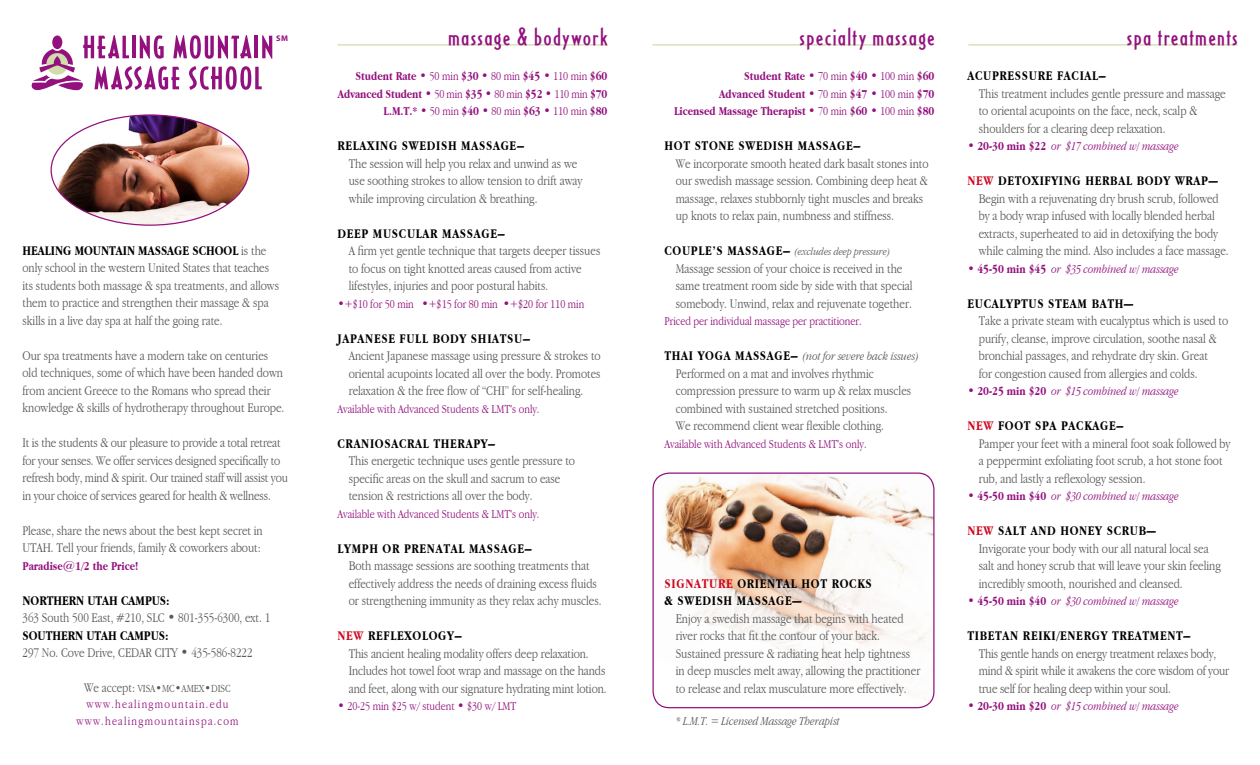
<style>
.page{position:relative;width:1260px;height:765px;background:#fff}
.page>*{position:absolute;margin:0;border:0;box-sizing:border-box;transform-origin:0 0}
.t1{font:26.25px "Casablanca RR Cond";letter-spacing:.075em;color:#93117e}
.t2{font:300 condensed 13.75px/17.5px "Garamond";color:#58585a}
.t3{font:700 condensed 13.75px/17.5px "Garamond";letter-spacing:.05em;color:#000}
.t4{font:700 condensed 13.75px "Garamond";color:#000}
.t5{font:700 condensed 12.5px/17.5px "Garamond";color:#93117e;text-align:right}
.t6{font:300 condensed 12.5px "Garamond";color:#93117e}
.t7{font:italic 300 condensed 12.5px "Garamond";color:#93117e}
.t8{font:italic 300 condensed 12.5px "Garamond";color:#58585a}
.t9{font:300 condensed 12.5px/16.2px "Garamond";letter-spacing:.1em;color:#93117e;text-align:center}
.t10{font:italic 300 condensed 11.25px "Garamond";color:#58585a}
.t11{font:300 condensed 11.25px "Garamond";color:#58585a}
.t12{font:700 8.25px "Myriad Pro";color:#93117e}
.s1{font-weight:700;color:#000}
.s2{font-size:13.75px}
.s3{font-weight:300}
.s4{font-weight:700;color:#cd071e}
.s5{font-weight:700;font-style:normal;font-size:13.75px;color:#000}
.s6{color:#cd071e}
.s7{font-style:normal}
.s8{font-weight:700;font-style:normal}
</style>
<div class="page">
<hr style="left:652px;top:44px;width:270px;height:2px;background:#d0dca9">
<img style="left:653px;top:474px;width:280px;height:234px">
<div style="left:653px;top:472px;width:282px;height:236px;border:1px solid #93117e;border-radius:16px"></div>
<hr style="left:968px;top:44px;width:270px;height:2px;background:#d0dca9">
<hr style="left:338px;top:44px;width:269px;height:2px;background:#d0dca9">
<img style="left:51px;top:116px;width:198px;height:109px">
<svg style="left:31px;top:35px;width:241px;height:55px"></svg>
<p class="t12" style="left:276px;top:33px;width:14px">SM</p>
<p class="t2" style="left:22px;top:242px;width:258px"><span class="s1">HEALING MOUNTAIN MASSAGE SCHOOL</span> is the only school in the western United States that teaches its students both massage &amp; spa treatments, and allows them to practice and strengthen their massage &amp; spa skills in a live day spa at half the going rate.</p>
<p class="t2" style="left:22px;top:347px;width:263px">Our spa treatments have a modern take on centuries old techniques, some of which have been handed down from ancient Greece to the Romans who spread their knowledge &amp; skills of hydrotherapy throughout Europe.</p>
<p class="t2" style="left:22px;top:434px;width:267px">It is the students &amp; our pleasure to provide a total retreat for your senses. We offer services designed specifically to refresh body, mind &amp; spirit. Our trained staff will assist you in your choice of services geared for health &amp; wellness.</p>
<p class="t2" style="left:22px;top:522px;width:242px">Please, share the news about the best kept secret in<br>UTAH. Tell your friends, family &amp; coworkers about:</p>
<p class="t5" style="left:22px;top:557px;width:117px">Paradise@1/2 the Price!</p>
<p class="t4" style="left:22px;top:593px;width:149px">NORTHERN UTAH CAMPUS:</p>
<p class="t2" style="left:22px;top:609px;width:249px">363 South 500 East, #210, SLC • 801-355-6300, ext. 1</p>
<p class="t4" style="left:22px;top:628px;width:148px">SOUTHERN UTAH CAMPUS:</p>
<p class="t2" style="left:22px;top:644px;width:232px">297 No. Cove Drive, CEDAR CITY • 435-586-8222</p>
<p class="t11" style="left:84px;top:682px;width:148px"><span class="s2">We accept:</span> VISA•MC•AMEX•DISC</p>
<p class="t9" style="left:76px;top:696px;width:164px">www.healingmountain.edu www.healingmountainspa.com</p>
<h1 class="t1" style="left:449px;top:23px;width:160px">massage &amp; bodywork</h1>
<p class="t5" style="left:338px;top:67px;width:271px">Student Rate <span class="s3">• 50 min</span> $30 <span class="s3">• 80 min</span> $45 <span class="s3">• 110 min</span> $60<br>Advanced Student <span class="s3">• 50 min</span> $35 <span class="s3">• 80 min</span> $52 <span class="s3">• 110 min</span> $70<br>L.M.T.* <span class="s3">• 50 min</span> $40 <span class="s3">• 80 min</span> $63 <span class="s3">• 110 min</span> $80</p>
<p class="t3" style="left:338px;top:137px;width:188px">RELAXING SWEDISH MASSAGE–</p>
<p class="t2" style="left:349px;top:155px;width:235px">The session will help you relax and unwind as we use soothing strokes to allow tension to drift away while improving circulation &amp; breathing.</p>
<p class="t3" style="left:338px;top:225px;width:169px">DEEP MUSCULAR MASSAGE–</p>
<p class="t2" style="left:349px;top:242px;width:253px">A firm yet gentle technique that targets deeper tissues to focus on tight knotted areas caused from active lifestyles, injuries and poor postural habits.</p>
<p class="t6" style="left:338px;top:297px;width:248px">•+$10 for 50 min •+$15 for 80 min •+$20 for 110 min</p>
<p class="t3" style="left:338px;top:330px;width:194px">JAPANESE FULL BODY SHIATSU–</p>
<p class="t2" style="left:349px;top:347px;width:254px;text-align:justify">Ancient Japanese massage using pressure &amp; strokes to oriental acupoints located all over the body. Promotes relaxation &amp; the free flow of “CHI” for self-healing.</p>
<p class="t6" style="left:338px;top:402px;width:203px">Available with Advanced Students &amp; LMT's only.</p>
<p class="t3" style="left:338px;top:435px;width:159px">CRANIOSACRAL THERAPY–</p>
<p class="t2" style="left:349px;top:452px;width:228px">This energetic technique uses gentle pressure to specific areas on the skull and sacrum to ease tension &amp; restrictions all over the body.</p>
<p class="t6" style="left:338px;top:507px;width:203px">Available with Advanced Students &amp; LMT's only.</p>
<p class="t3" style="left:338px;top:540px;width:196px">LYMPH OR PRENATAL MASSAGE–</p>
<p class="t2" style="left:349px;top:557px;width:254px">Both massage sessions are soothing treatments that effectively address the needs of draining excess fluids or strengthening immunity as they relax achy muscles.</p>
<p class="t2" style="left:349px;top:627px;width:259px;text-indent:-11px"><span class="s4">NEW</span> <span class="s1">REFLEXOLOGY–<br></span>This ancient healing modality offers deep relaxation.<br>Includes hot towel foot wrap and massage on the hands and feet, along with our signature hydrating mint lotion.</p>
<p class="t6" style="left:338px;top:699px;width:180px">• 20-25 min $25 w/ student • $30 w/ LMT</p>
<h1 class="t1" style="left:800px;top:23px;width:136px">specialty massage</h1>
<p class="t5" style="left:674px;top:67px;width:262px">Student Rate <span class="s3">• 70 min</span> $40 <span class="s3">• 100 min</span> $60<br>Advanced Student <span class="s3">• 70 min</span> $47 <span class="s3">• 100 min</span> $70<br>Licensed Massage Therapist <span class="s3">• 70 min</span> $60 <span class="s3">• 100 min</span> $80</p>
<p class="t3" style="left:665px;top:137px;width:197px">HOT STONE SWEDISH MASSAGE–</p>
<p class="t2" style="left:676px;top:155px;width:254px">We incorporate smooth heated dark basalt stones into our swedish massage session. Combining deep heat &amp; massage, relaxes stubbornly tight muscles and breaks up knots to relax pain, numbness and stiffness.</p>
<p class="t10" style="left:665px;top:245px;width:227px"><span class="s5">COUPLE’S MASSAGE–</span> (excludes deep pressure)</p>
<p class="t2" style="left:676px;top:260px;width:238px">Massage session of your choice is received in the same treatment room side by side with that special somebody. Unwind, relax and rejuvenate together.</p>
<p class="t6" style="left:665px;top:314px;width:199px">Priced per individual massage per practitioner.</p>
<p class="t8" style="left:665px;top:349px;width:256px"><span class="s5">THAI YOGA MASSAGE–</span> (not for severe back issues)</p>
<p class="t2" style="left:676px;top:365px;width:237px">Performed on a mat and involves rhythmic compression pressure to warm up &amp; relax muscles combined with sustained stretched positions.<br>We recommend client wear flexible clothing.</p>
<p class="t6" style="left:665px;top:437px;width:203px">Available with Advanced Students &amp; LMT's only.</p>
<p class="t3" style="left:665px;top:575px;width:209px"><span class="s6">SIGNATURE</span> ORIENTAL HOT ROCKS &amp; SWEDISH MASSAGE—</p>
<p class="t2" style="left:676px;top:610px;width:246px">Enjoy a swedish massage that begins with heated river rocks that fit the contour of your back.<br>Sustained pressure &amp; radiating heat help tightness in deep muscles melt away, allowing the practitioner to release and relax musculature more effectively.</p>
<p class="t8" style="left:676px;top:714px;width:166px">* L.M.T. = Licensed Massage Therapist</p>
<h1 class="t1" style="left:1127px;top:23px;width:112px">spa treatments</h1>
<p class="t3" style="left:968px;top:67px;width:140px">ACUPRESSURE FACIAL–</p>
<p class="t2" style="left:979px;top:85px;width:249px">This treatment includes gentle pressure and massage to oriental acupoints on the face, neck, scalp &amp; shoulders for a clearing deep relaxation.</p>
<p class="t7" style="left:968px;top:139px;width:213px"><span class="s7">•</span> <span class="s8">20-30 min $22</span> or $17 combined w/ massage</p>
<p class="t2" style="left:979px;top:172px;width:251px;text-indent:-11px"><span class="s4">NEW</span> <span class="s1">DETOXIFYING HERBAL BODY WRAP— </span>Begin with a rejuvenating dry brush scrub, followed by a body wrap infused with locally blended herbal extracts, superheated to aid in detoxifying the body while calming the mind. Also includes a face massage.</p>
<p class="t7" style="left:968px;top:262px;width:213px"><span class="s7">•</span> <span class="s8">45-50 min $45</span> or $35 combined w/ massage</p>
<p class="t3" style="left:968px;top:295px;width:167px">EUCALYPTUS STEAM BATH—</p>
<p class="t2" style="left:979px;top:312px;width:251px">Take a private steam with eucalyptus which is used to purify, cleanse, improve circulation, soothe nasal &amp; bronchial passages, and rehydrate dry skin. Great<br>for congestion caused from allergies and colds.</p>
<p class="t7" style="left:968px;top:384px;width:213px"><span class="s7">•</span> <span class="s8">20-25 min $20</span> or $15 combined w/ massage</p>
<p class="t2" style="left:979px;top:417px;width:253px;text-indent:-11px"><span class="s4">NEW</span> <span class="s1">FOOT SPA PACKAGE–<br></span>Pamper your feet with a mineral foot soak followed by a peppermint exfoliating foot scrub, a hot stone foot rub, and lastly a reflexology session.</p>
<p class="t7" style="left:968px;top:489px;width:213px"><span class="s7">•</span> <span class="s8">45-50 min $40</span> or $30 combined w/ massage</p>
<p class="t2" style="left:979px;top:522px;width:244px;text-indent:-11px"><span class="s4">NEW</span> <span class="s1">SALT AND HONEY SCRUB—<br></span>Invigorate your body with our all natural local sea salt and honey scrub that will leave your skin feeling incredibly smooth, nourished and cleansed.</p>
<p class="t7" style="left:968px;top:594px;width:213px"><span class="s7">•</span> <span class="s8">45-50 min $40</span> or $30 combined w/ massage</p>
<p class="t3" style="left:968px;top:627px;width:225px">TIBETAN REIKI/ENERGY TREATMENT–</p>
<p class="t2" style="left:979px;top:645px;width:252px">This gentle hands on energy treatment relaxes body, mind &amp; spirit while it awakens the core wisdom of your true self for healing deep within your soul.</p>
<p class="t7" style="left:968px;top:699px;width:213px"><span class="s7">•</span> <span class="s8">20-30 min $20</span> or $15 combined w/ massage</p>
</div>
